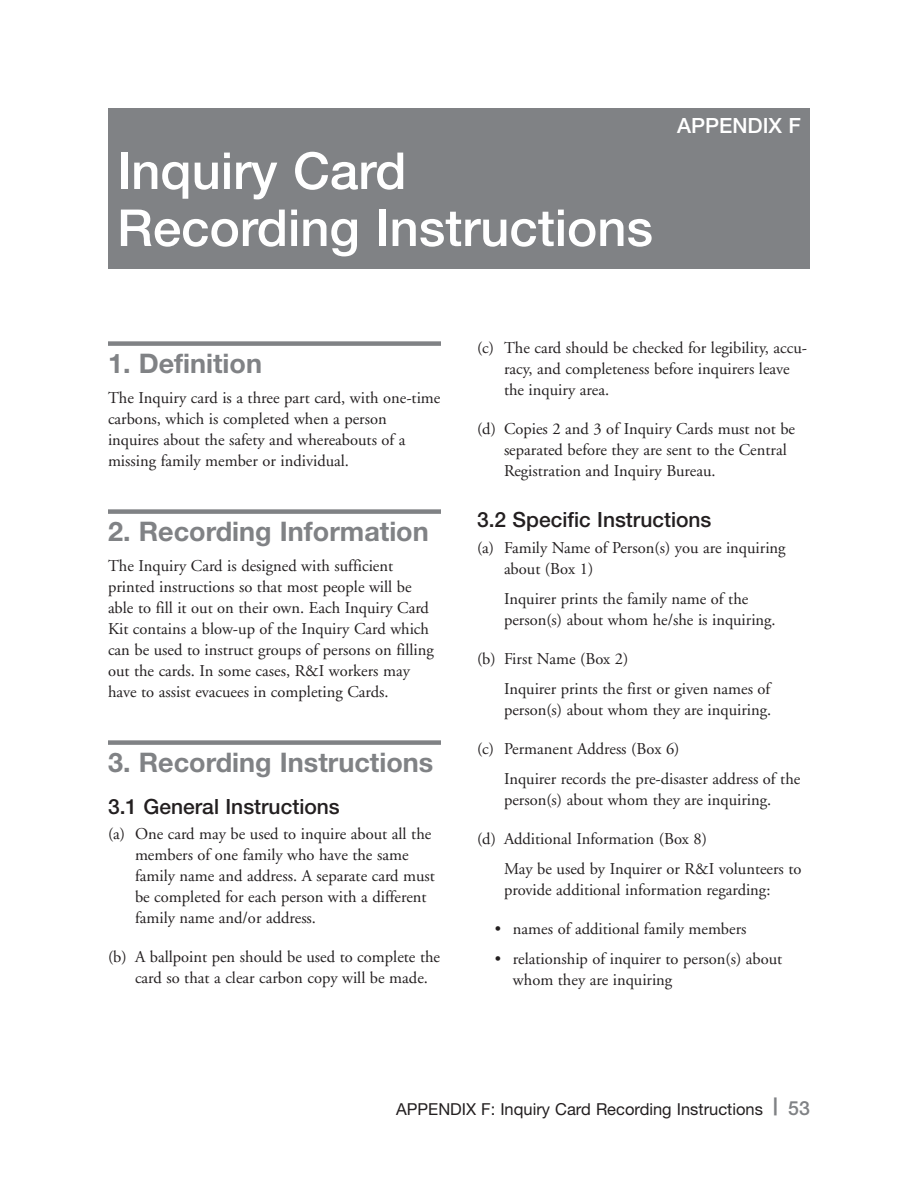
<style>
.page{position:relative;width:918px;height:1188px;background:#fff}
.page>*{position:absolute;margin:0;border:0;box-sizing:border-box;transform-origin:0 0}
.t1{font:500 51px/57px "Helvetica Neue";color:#fff}
.t2{font:700 27px "Helvetica Neue";color:#808285}
.t3{font:500 21px "Helvetica Neue";color:#231f20}
.t4{font:500 21px "Helvetica Neue";color:#fff}
.t5{font:16.5px/21px "Adobe Garamond";color:#231f20}
.t6{font:16.5px "Helvetica Neue";color:#231f20}
.s1{font-weight:500;font-size:24px;color:#808285}
.s2{font-weight:500;font-size:19.5px;color:#808285}
</style>
<div class="page">
<div style="left:108px;top:341px;width:333px;height:5px;background:#808285"></div>
<div style="left:108px;top:509px;width:333px;height:5px;background:#808285"></div>
<div style="left:108px;top:740px;width:333px;height:5px;background:#808285"></div>
<div style="left:108px;top:108px;width:702px;height:160px;background:#808285"></div>
<h1 class="t1" style="left:117px;top:147px;width:538px">Inquiry Card<br>Recording Instructions</h1>
<p class="t4" style="left:677px;top:118px;width:125px">APPENDIX F</p>
<h2 class="t2" style="left:108px;top:354px;width:156px">1. Definition</h2>
<p class="t5" style="left:108px;top:389px;width:334px">The Inquiry card is a three part card, with one-time carbons, which is completed when a person inquires about the safety and whereabouts of a missing family member or individual.</p>
<h2 class="t2" style="left:108px;top:522px;width:322px">2. Recording Information</h2>
<p class="t5" style="left:108px;top:557px;width:327px">The Inquiry Card is designed with sufficient printed instructions so that most people will be able to fill it out on their own. Each Inquiry Card Kit contains a blow-up of the Inquiry Card which can be used to instruct groups of persons on filling out the cards. In some cases, R&amp;I workers may have to assist evacuees in completing Cards.</p>
<h2 class="t2" style="left:108px;top:753px;width:327px">3. Recording Instructions</h2>
<p class="t3" style="left:108px;top:799px;width:233px">3.1 General Instructions</p>
<p class="t5" style="left:135px;top:825px;width:302px;text-indent:-27px">(a) One card may be used to inquire about all the members of one family who have the same family name and address. A separate card must be completed for each person with a different family name and/or address.</p>
<p class="t5" style="left:135px;top:948px;width:307px;text-indent:-27px">(b) A ballpoint pen should be used to complete the card so that a clear carbon copy will be made.</p>
<p class="t5" style="left:504px;top:339px;width:305px;text-indent:-27px">(c) The card should be checked for legibility, accu&shy;racy, and completeness before inquirers leave the inquiry area.</p>
<p class="t5" style="left:504px;top:420px;width:293px;text-indent:-27px">(d) Copies 2 and 3 of Inquiry Cards must not be separated before they are sent to the Central<br>Registration and Inquiry Bureau.</p>
<p class="t3" style="left:477px;top:512px;width:236px">3.2 Specific Instructions</p>
<p class="t5" style="left:504px;top:539px;width:283px;text-indent:-27px">(a) Family Name of Person(s) you are inquiring about (Box 1)</p>
<p class="t5" style="left:504px;top:590px;width:273px">Inquirer prints the family name of the person(s) about whom he/she is inquiring.</p>
<p class="t5" style="left:504px;top:645px;width:268px;line-height:30px;text-indent:-27px">(b) First Name (Box 2)<br>Inquirer prints the first or given names of</p>
<p class="t5" style="left:504px;top:701px;width:269px">person(s) about whom they are inquiring.</p>
<p class="t5" style="left:504px;top:735px;width:298px;line-height:30px;text-indent:-27px">(c) Permanent Address (Box 6)<br>Inquirer records the pre-disaster address of the</p>
<p class="t5" style="left:504px;top:791px;width:269px">person(s) about whom they are inquiring.</p>
<p class="t5" style="left:504px;top:825px;width:299px;line-height:30px;text-indent:-27px">(d) Additional Information (Box 8)<br>May be used by Inquirer or R&amp;I volunteers to</p>
<p class="t5" style="left:504px;top:881px;width:268px">provide additional information regarding:</p>
<p class="t5" style="left:495px;top:920px;width:253px">• names of additional family members</p>
<p class="t5" style="left:513px;top:950px;width:271px;text-indent:-18px">• relationship of inquirer to person(s) about whom they are inquiring</p>
<p class="t6" style="left:396px;top:1103px;width:415px">APPENDIX F: Inquiry Card Recording Instructions <span class="s1">|</span> <span class="s2">53</span></p>
</div>
